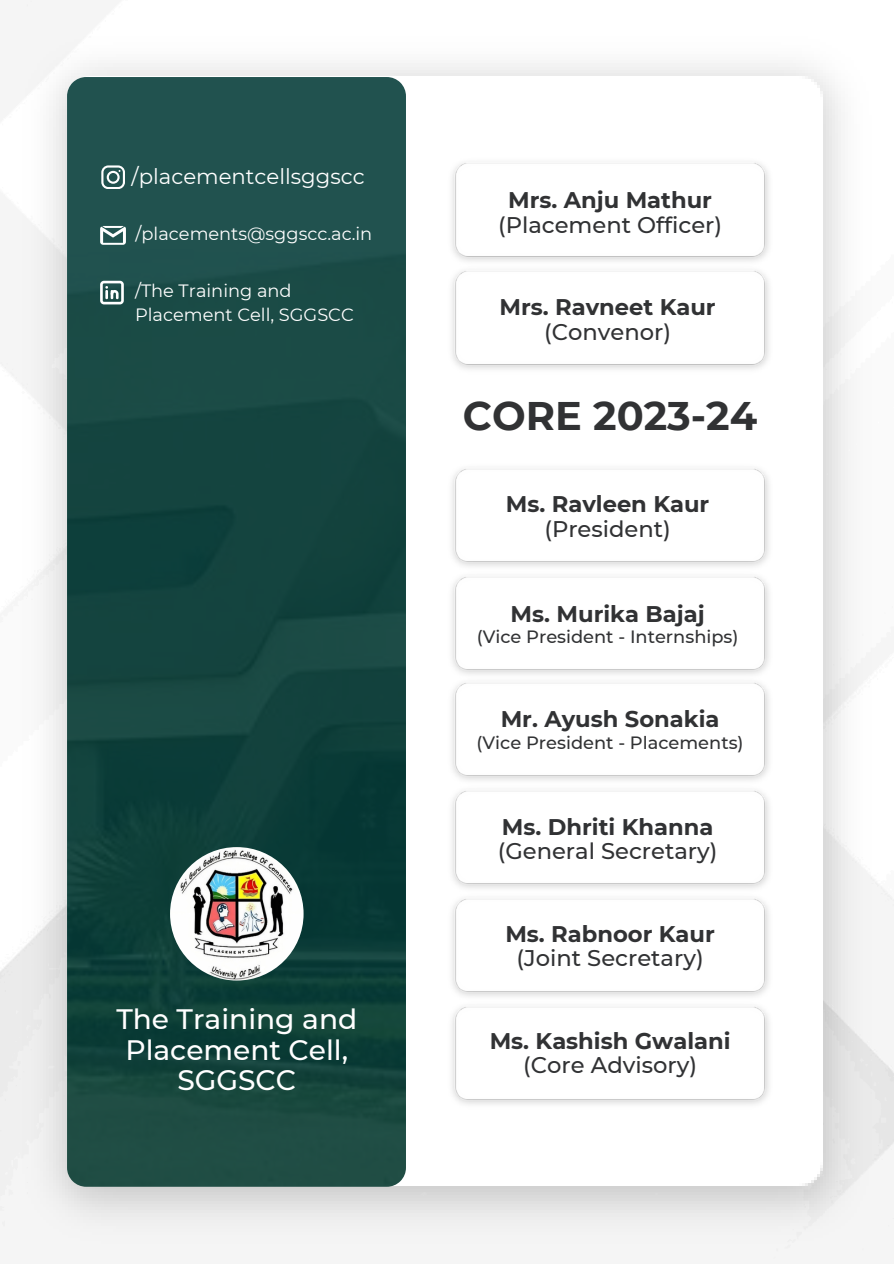
<style>
.page{position:relative;width:894px;height:1264px;background:#fff}
.page>*{position:absolute;margin:0;border:0;box-sizing:border-box;transform-origin:0 0}
.t1{font:700 39.9px "Montserrat";color:#313234}
.t2{font:500 28.05px/30.2px "Montserrat";color:#fff;text-align:center}
.t3{font:700 22.65px/24.6px "Montserrat";color:#313234;text-align:center}
.t4{font:500 22.65px/24.6px "Montserrat";color:#313234;text-align:center}
.t5{font:21.3px "Montserrat";color:#fff}
.t6{font:17.85px/24.6px "Montserrat";color:#fff}
.t7{font:500 17.85px "Montserrat";color:#313234}
.s1{font-weight:700}
.s2{font-weight:500}
</style>
<div class="page">
<img style="left:7px;top:36px;width:879px;height:1222px">
<img style="left:67px;top:73px;width:339px;height:1113px">
<img style="left:170px;top:847px;width:133px;height:133px;border-radius:50%">
<svg style="left:101px;top:165px;width:24px;height:24px"></svg>
<svg style="left:100px;top:226px;width:26px;height:19px"></svg>
<svg style="left:100px;top:281px;width:24px;height:23px"></svg>
<img style="left:442px;top:153px;width:335px;height:108px">
<img style="left:442px;top:261px;width:335px;height:117px">
<img style="left:442px;top:458px;width:335px;height:108px">
<img style="left:442px;top:566px;width:335px;height:106px">
<img style="left:442px;top:672px;width:335px;height:108px">
<img style="left:442px;top:780px;width:335px;height:108px">
<img style="left:442px;top:888px;width:335px;height:108px">
<img style="left:442px;top:996px;width:335px;height:117px">
<p class="t5" style="left:131px;top:163px;width:234px">/placementcellsggscc</p>
<p class="t6" style="left:135px;top:221px;width:238px">/placements@sggscc.ac.in</p>
<p class="t6" style="left:135px;top:278px;width:220px">/The Training and<br>Placement Cell, SGGSCC</p>
<p class="t2" style="left:116px;top:1004px;width:242px">The Training and<br>Placement Cell,<br>SGGSCC</p>
<p class="t4" style="left:498px;top:188px;width:225px"><span class="s1">Mrs. Anju Mathur </span>(Placement Officer)</p>
<p class="t3" style="left:499px;top:295px;width:218px">Mrs. Ravneet Kaur <span class="s2">(Convenor)</span></p>
<p class="t1" style="left:463px;top:392px;width:296px">CORE 2023-24</p>
<h3 class="t3" style="left:506px;top:491px;width:205px">Ms. Ravleen Kaur <span class="s2">(President)</span></h3>
<h3 class="t3" style="left:510px;top:601px;width:196px">Ms. Murika Bajaj</h3>
<h3 class="t7" style="left:476px;top:626px;width:263px">(Vice President - Internships)</h3>
<h4 class="t3" style="left:500px;top:707px;width:220px">Mr. Ayush Sonakia</h4>
<h4 class="t7" style="left:476px;top:731px;width:268px">(Vice President - Placements)</h4>
<h3 class="t4" style="left:497px;top:814px;width:221px;text-align:left"><span class="s1">Ms. Dhriti Khanna </span>(General Secretary)</h3>
<h4 class="t4" style="left:505px;top:921px;width:211px"><span class="s1">Ms. Rabnoor Kaur </span>(Joint Secretary)</h4>
<h1 class="t3" style="left:489px;top:1028px;width:242px">Ms. Kashish Gwalani <span class="s2">(Core Advisory)</span></h1>
</div>
